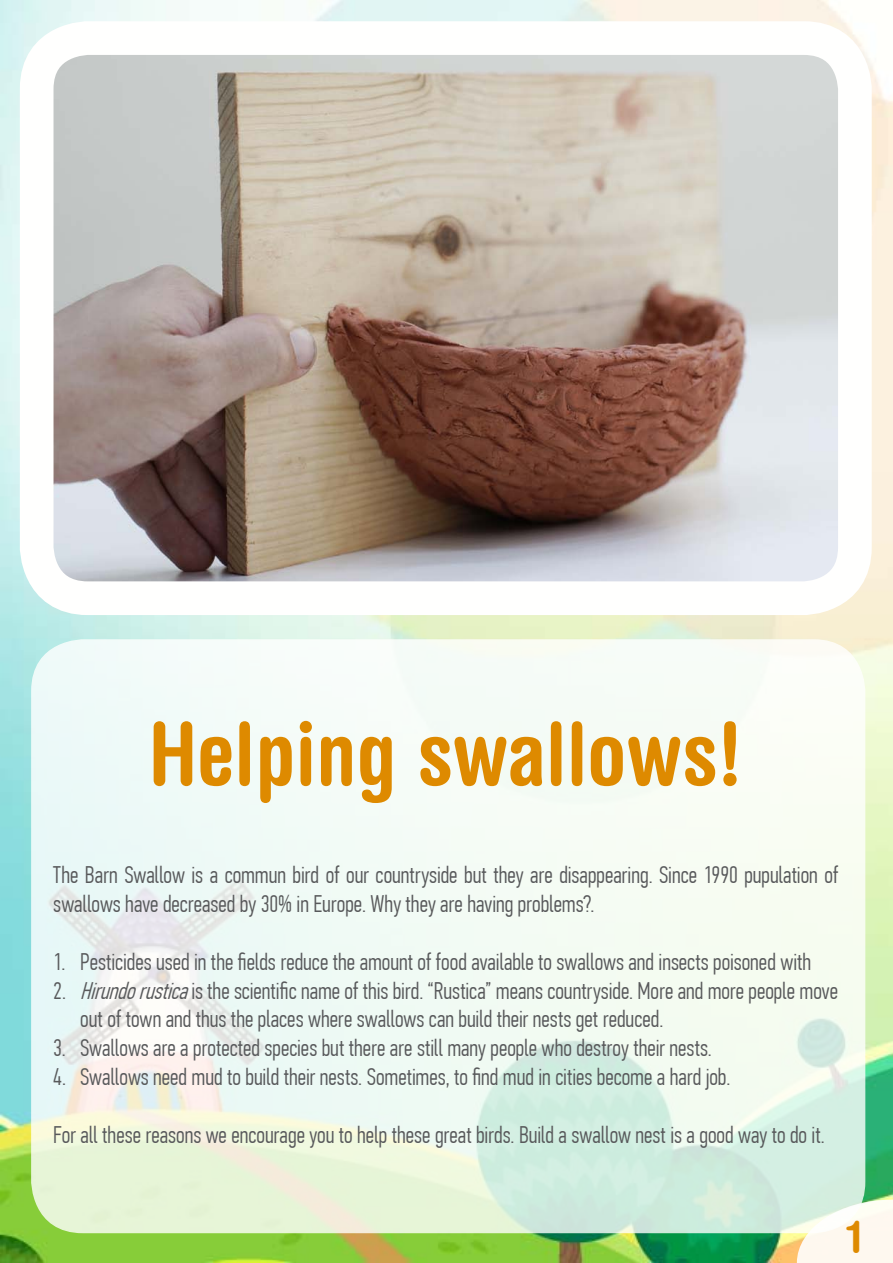
<style>
.page{position:relative;width:893px;height:1263px;background:#fff}
.page>*{position:absolute;margin:0;border:0;box-sizing:border-box;transform-origin:0 0}
.t1{font:700 condensed 87px "Helvetica Rounded";color:#de8a00}
.t2{font:700 condensed 45px "Helvetica Rounded";color:#de8a00}
.t3{font:300 24px/28.8px "PF Din Text Comp Pro";color:#58595b}
.s1{font-style:italic}
</style>
<div class="page">
<img style="left:0;top:0;width:893px;height:1263px">
<img style="left:55px;top:56px;width:782px;height:524px">
<div style="left:20px;top:21px;width:852px;height:594px;border:34px solid #fffffe;border-radius:51px"></div>
<svg style="left:32px;top:640px;width:833px;height:592px;fill:#f2fbf4"></svg>
<svg style="left:797px;top:1199px;width:96px;height:64px"></svg>
<h1 class="t1" style="left:149px;top:701px;width:595px">Helping swallows!</h1>
<p class="t3" style="left:53px;top:861px;width:786px">The Barn Swallow is a commun bird of our countryside but they are disappearing. Since 1990 pupulation of swallows have decreased by 30% in Europe. Why they are having problems?.</p>
<p class="t3" style="left:53px;top:947px;width:759px">1. Pesticides used in the fields reduce the amount of food available to swallows and insects poisoned with</p>
<p class="t3" style="left:80px;top:976px;width:759px;text-indent:-27px">2. <span class="s1">Hirundorustica</span>is the scientific name of this bird. “Rustica” means countryside. More and more people move out of town and thus the places where swallows can build their nests get reduced.</p>
<p class="t3" style="left:53px;top:1033px;width:660px">3. Swallows are a protected species but there are still many people who destroy their nests.</p>
<p class="t3" style="left:53px;top:1062px;width:679px">4. Swallows need mud to build their nests. Sometimes, to find mud in cities become a hard job.</p>
<p class="t3" style="left:53px;top:1120px;width:773px">For all these reasons we encourage you to help these great birds. Build a swallow nest is a good way to do it.</p>
<h2 class="t2" style="left:847px;top:1210px;width:16px">1</h2>
</div>
